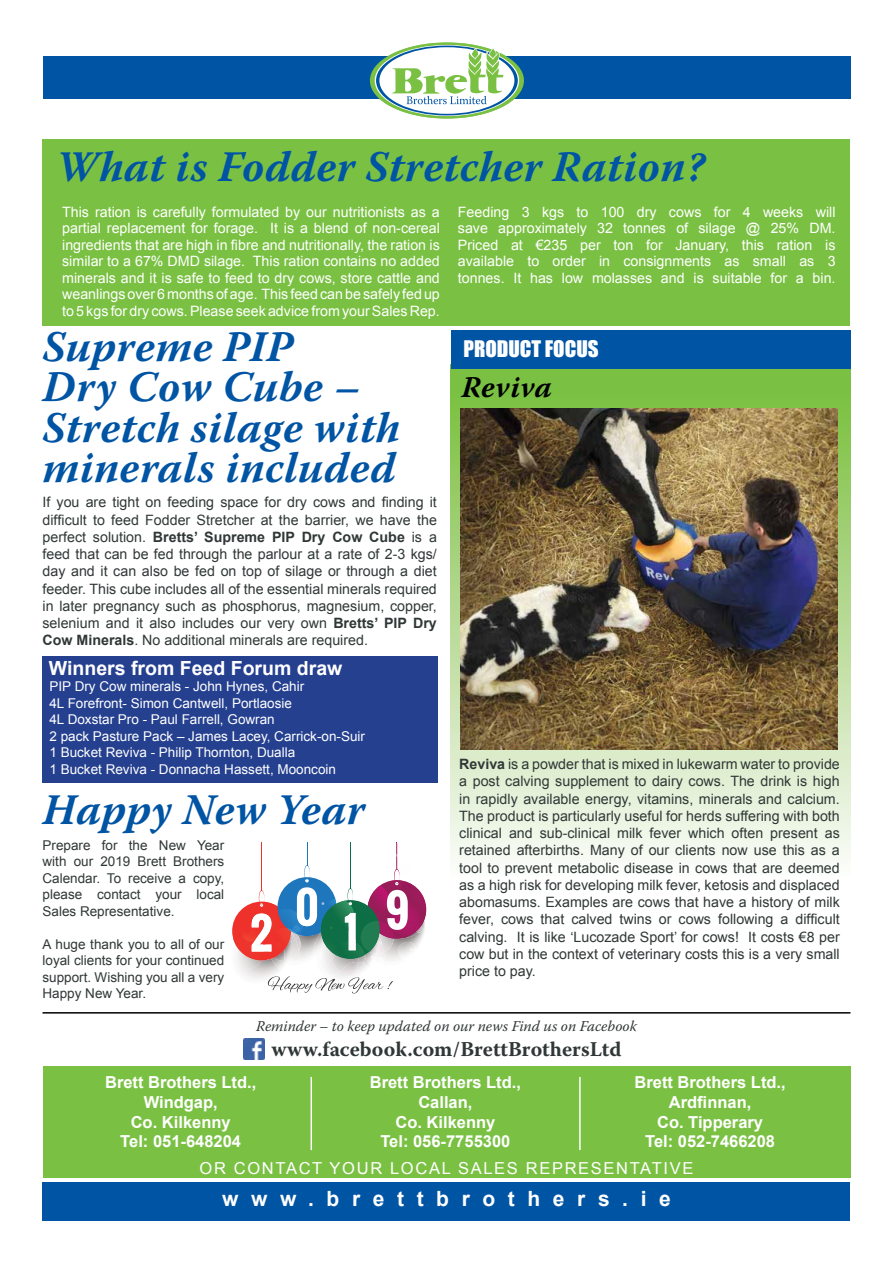
<style>
.page{position:relative;width:893px;height:1263px;background:#fff}
.page>*{position:absolute;margin:0;border:0;box-sizing:border-box;transform-origin:0 0}
.t1{font:italic 700 43.5px/40.5px "Warnock Pro";letter-spacing:.01em;color:#0054a4}
.t2{font:italic 700 30px "Warnock Pro";letter-spacing:.01em;color:#000}
.t3{font:700 21px "Warnock Pro";color:#303837}
.t4{font:700 21px "Arial";letter-spacing:.6em;color:#fff}
.t5{font:21px "Impact";color:#fff}
.t6{font:700 19.5px "Arial";color:#fff}
.t7{font:700 16.5px/19.8px "Arial";color:#fff;text-align:center}
.t8{font:16.5px "Arial";letter-spacing:.1em;color:#fff}
.t9{font:italic 15px "Warnock Pro";color:#303837}
.t10{font:14.25px/17.2px "Arial";color:#303837;text-align:justify}
.t11{font:14.25px/16.5px "Arial";color:#fff;text-align:justify}
.t12{font:13.5px/16.5px "Arial";color:#fff}
.t13{font:13.5px/16.5px "Arial";color:#303837;text-align:justify}
.s1{font-weight:700}
</style>
<div class="page">
<svg style="left:451px;top:369px;width:399px;height:645px"></svg>
<div style="left:43px;top:1182px;width:807px;height:38px;background:#0054a4"></div>
<div style="left:43px;top:1066px;width:807px;height:111px;background:#7ac143"></div>
<hr style="left:310px;top:1077px;width:2px;height:73px;background:#fff">
<hr style="left:579px;top:1077px;width:2px;height:73px;background:#fff">
<div style="left:43px;top:56px;width:807px;height:42px;background:#0054a4"></div>
<svg style="left:370px;top:43px;width:154px;height:75px"></svg>
<svg style="left:376px;top:46px;width:142px;height:69px"></svg>
<div style="left:379px;top:47px;width:135px;height:67px;background:#fff;border-radius:50%"></div>
<svg style="left:391px;top:44px;width:113px;height:60px"></svg>
<img style="left:243px;top:1039px;width:22px;height:21px">
<hr style="left:43px;top:1012px;width:807px;height:1px;background:#000">
<div style="left:451px;top:331px;width:399px;height:38px;background:#0054a4"></div>
<img style="left:460px;top:409px;width:378px;height:340px">
<div style="left:43px;top:139px;width:807px;height:187px;background:#7ac143"></div>
<svg style="left:232px;top:842px;width:195px;height:152px"></svg>
<div style="left:43px;top:656px;width:395px;height:127px;background:#25408f"></div>
<h1 class="t1" style="left:56px;top:146px;width:651px">What is Fodder Stretcher Ration?</h1>
<p class="t11" style="left:62px;top:203px;width:379px">This ration is carefully formulated by our nutritionists as a partial replacement for forage. It is a blend of non-cereal ingredients that are high in fibre and nutritionally, the ration is similar to a 67% DMD silage. This ration contains no added minerals and it is safe to feed to dry cows, store cattle and weanlings over 6 months of age. This feed can be safely fed up to 5 kgs for dry cows. Please seek advice from your Sales Rep.</p>
<p class="t11" style="left:458px;top:204px;width:379px">Feeding 3 kgs to 100 dry cows for 4 weeks will save approximately 32 tonnes of silage @ 25% DM.<br>Priced at €235 per ton for January, this ration is available to order in consignments as small as 3 tonnes. It has low molasses and is suitable for a bin.</p>
<h1 class="t1" style="left:43px;top:326px;width:252px">Supreme PIP</h1>
<h3 class="t5" style="left:463px;top:332px;width:137px">PRODUCT FOCUS</h3>
<h1 class="t1" style="left:43px;top:366px;width:359px">Dry Cow Cube –<br>Stretch silage with minerals included</h1>
<h2 class="t2" style="left:461px;top:369px;width:92px">Reviva</h2>
<p class="t10" style="left:43px;top:494px;width:396px">If you are tight on feeding space for dry cows and finding it difficult to feed Fodder Stretcher at the barrier, we have the perfect solution. <span class="s1">Bretts’ Supreme PIP Dry Cow Cube</span> is a feed that can be fed through the parlour at a rate of 2-3 kgs/ day and it can also be fed on top of silage or through a diet feeder. This cube includes all of the essential minerals required in later pregnancy such as phosphorus, magnesium, copper, selenium and it also includes our very own <span class="s1">Bretts’ PIP Dry Cow Minerals</span>. No additional minerals are required.</p>
<h3 class="t6" style="left:49px;top:655px;width:295px">Winners from Feed Forum draw</h3>
<p class="t12" style="left:49px;top:678px;width:317px">PIP Dry Cow minerals - John Hynes, Cahir<br>4L Forefront- Simon Cantwell, Portlaosie<br>4L Doxstar Pro - Paul Farrell, Gowran<br>2 pack Pasture Pack – James Lacey, Carrick-on-Suir 1 Bucket Reviva - Philip Thornton, Dualla<br>1 Bucket Reviva - Donnacha Hassett, Mooncoin</p>
<h1 class="t1" style="left:43px;top:789px;width:324px">Happy New Year</h1>
<p class="t13" style="left:43px;top:837px;width:183px">Prepare for the New Year with our 2019 Brett Brothers Calendar. To receive a copy, please contact your local Sales Representative.</p>
<p class="t13" style="left:43px;top:936px;width:183px">A huge thank you to all of our loyal clients for your continued support. Wishing you all a very Happy New Year.</p>
<p class="t10" style="left:459px;top:755px;width:382px"><span class="s1">Reviva</span> is a powder that is mixed in lukewarm water to provide a post calving supplement to dairy cows. The drink is high in rapidly available energy, vitamins, minerals and calcium.<br>The product is particularly useful for herds suffering with both clinical and sub-clinical milk fever which often present as retained afterbirths. Many of our clients now use this as a tool to prevent metabolic disease in cows that are deemed as a high risk for developing milk fever, ketosis and displaced abomasums. Examples are cows that have a history of milk fever, cows that calved twins or cows following a difficult calving. It is like ‘Lucozade Sport’ for cows! It costs €8 per cow but in the context of veterinary costs this is a very small price to pay.</p>
<p class="t9" style="left:256px;top:1016px;width:382px">Reminder – to keep updated on our news Find us on Facebook</p>
<h3 class="t3" style="left:271px;top:1037px;width:352px">www.facebook.com/BrettBrothersLtd</h3>
<p class="t7" style="left:105px;top:1073px;width:153px">Brett Brothers Ltd.,<br>Windgap,<br>Co. Kilkenny<br>Tel: 051-648204</p>
<p class="t7" style="left:370px;top:1073px;width:153px">Brett Brothers Ltd.,<br>Callan,<br>Co. Kilkenny<br>Tel: 056-7755300</p>
<p class="t7" style="left:634px;top:1073px;width:153px">Brett Brothers Ltd.,<br>Ardfinnan,<br>Co. Tipperary<br>Tel: 052-7466208</p>
<p class="t8" style="left:200px;top:1157px;width:495px">OR CONTACT YOUR LOCAL SALES REPRESENTATIVE</p>
<h3 class="t4" style="left:222px;top:1184px;width:450px">www.brettbrothers.ie</h3>
</div>
